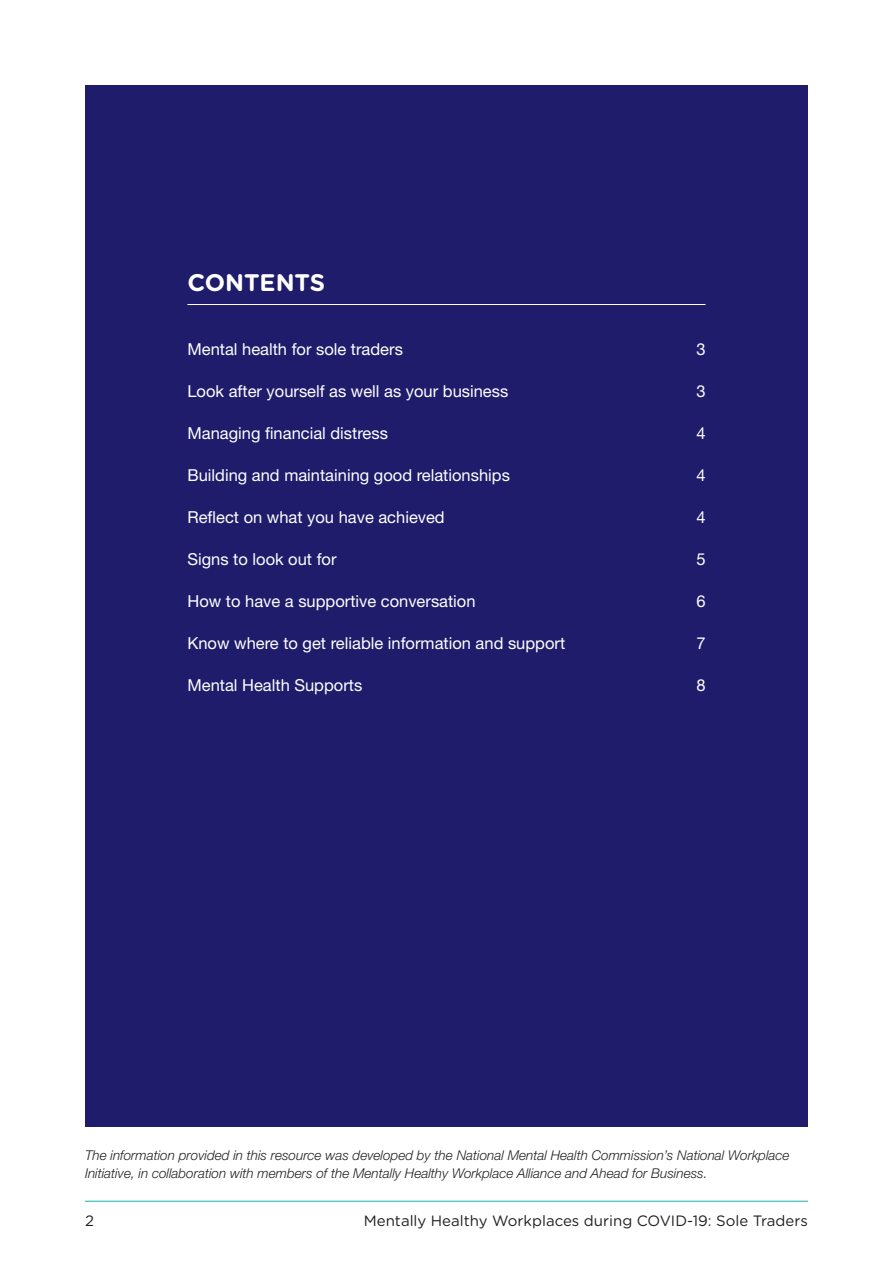
<style>
.page{position:relative;width:893px;height:1263px;background:#fff}
.page>*{position:absolute;margin:0;border:0;box-sizing:border-box;transform-origin:0 0}
.t1{font:700 24px "Gotham Rounded";color:#fff}
.t2{font:16.5px "Helvetica Neue LT Std";color:#fff}
.t3{font:15px "Gotham Rounded";color:#231f20}
.t4{font:italic 300 13.5px/18px "Helvetica Neue LT Std";color:#231f20}
</style>
<div class="page">
<hr style="left:85px;top:1200px;width:723px;height:2px;background:#61c6bf">
<div style="left:85px;top:85px;width:723px;height:1042px;background:#1f1c6b"></div>
<hr style="left:187px;top:304px;width:518px;height:1px;background:#fff">
<p class="t1" style="left:187px;top:265px;width:139px">CONTENTS</p>
<p class="t2" style="left:187px;top:339px;width:217px">Mental health for sole traders</p>
<p class="t2" style="left:696px;top:339px;width:11px">3</p>
<p class="t2" style="left:187px;top:381px;width:322px">Look after yourself as well as your business</p>
<p class="t2" style="left:696px;top:381px;width:11px">3</p>
<p class="t2" style="left:187px;top:423px;width:202px">Managing financial distress</p>
<p class="t2" style="left:696px;top:423px;width:11px">4</p>
<p class="t2" style="left:187px;top:465px;width:324px">Building and maintaining good relationships</p>
<p class="t2" style="left:696px;top:465px;width:11px">4</p>
<p class="t2" style="left:187px;top:507px;width:259px">Reflect on what you have achieved</p>
<p class="t2" style="left:696px;top:507px;width:11px">4</p>
<p class="t2" style="left:187px;top:549px;width:151px">Signs to look out for</p>
<p class="t2" style="left:696px;top:549px;width:11px">5</p>
<p class="t2" style="left:187px;top:591px;width:290px">How to have a supportive conversation</p>
<p class="t2" style="left:696px;top:591px;width:11px">6</p>
<p class="t2" style="left:187px;top:633px;width:379px">Know where to get reliable information and support</p>
<p class="t2" style="left:696px;top:633px;width:11px">7</p>
<p class="t2" style="left:187px;top:675px;width:176px">Mental Health Supports</p>
<p class="t2" style="left:696px;top:675px;width:11px">8</p>
<p class="t4" style="left:85px;top:1146px;width:706px">The information provided in this resource was developed by the National Mental Health Commission’s National Workplace<br>Initiative, in collaboration with members of the Mentally Healthy Workplace Alliance and Ahead for Business.</p>
<p class="t3" style="left:85px;top:1211px;width:10px">2</p>
<p class="t3" style="left:364px;top:1211px;width:446px">Mentally Healthy Workplaces during COVID-19: Sole Traders</p>
</div>
